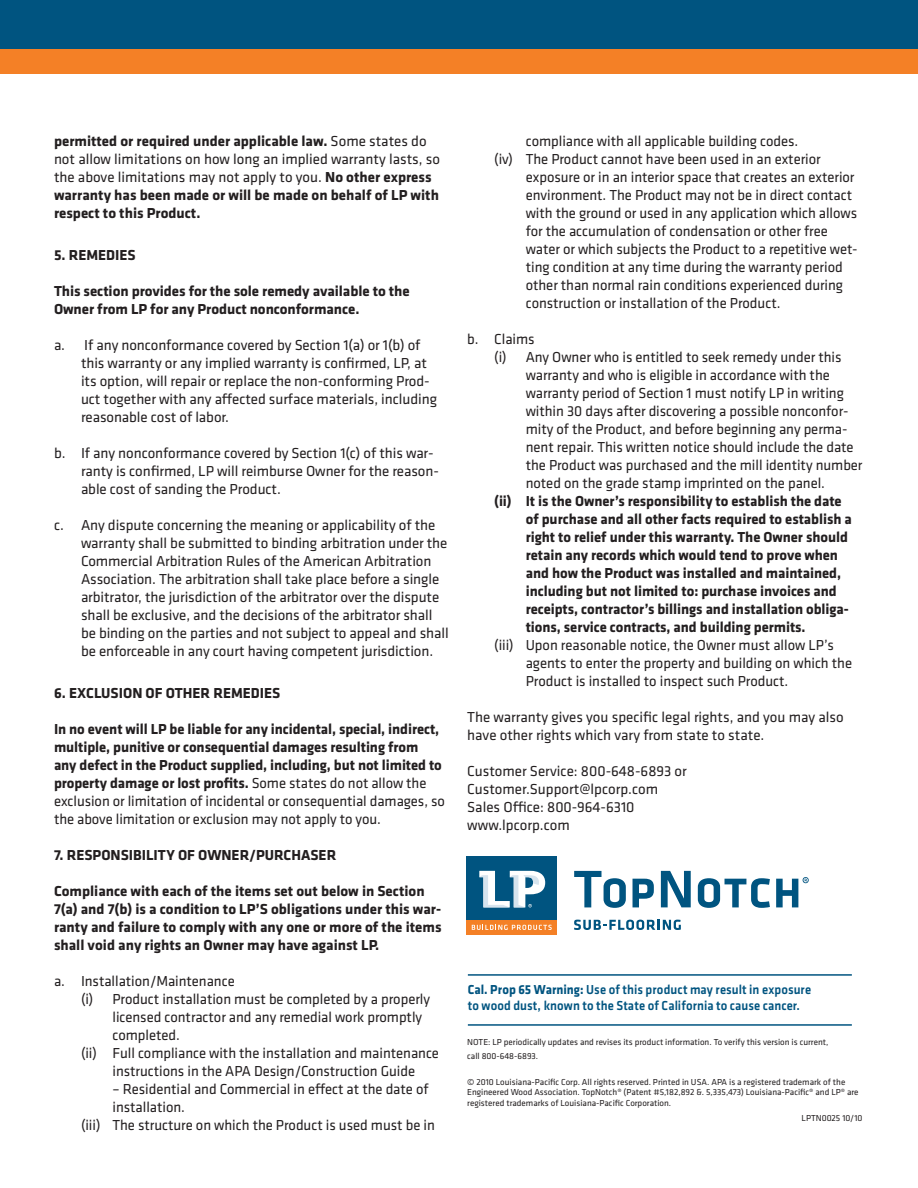
<style>
.page{position:relative;width:918px;height:1188px;background:#fff}
.page>*{position:absolute;margin:0;border:0;box-sizing:border-box;transform-origin:0 0}
.t1{font:15px/18px "Klavika";letter-spacing:-.005em;color:#231f20}
.t2{font:700 15px/18px "Klavika";letter-spacing:-.005em;color:#231f20}
.new_disclaimers{font:500 13.5px/16.5px "Klavika";letter-spacing:.005em;color:#005480;scale:.94 1}
.t3{font:9px/10.8px "Klavika";color:#231f20}
.s1{font-weight:400}
.s2{font-weight:700}
</style>
<div class="page">
<div style="left:0;top:0;width:918px;height:49px;background:#005480"></div>
<div style="left:0;top:49px;width:918px;height:25px;background:#f48026"></div>
<div style="left:466px;top:920px;width:91px;height:15px;background:#f48026"></div>
<svg style="left:472px;top:925px;width:80px;height:5px"></svg>
<div style="left:466px;top:856px;width:91px;height:64px;background:#005480"></div>
<svg style="left:479px;top:871px;width:66px;height:36px"></svg>
<svg style="left:574px;top:871px;width:52px;height:37px"></svg>
<svg style="left:633px;top:879px;width:21px;height:28px"></svg>
<svg style="left:661px;top:871px;width:30px;height:36px"></svg>
<svg style="left:698px;top:878px;width:72px;height:30px"></svg>
<svg style="left:776px;top:877px;width:33px;height:30px"></svg>
<svg style="left:574px;top:920px;width:107px;height:10px"></svg>
<hr style="left:468px;top:974px;width:384px;height:2px;background:#005480">
<hr style="left:468px;top:1024px;width:384px;height:2px;background:#005480">
<p class="t2" style="left:54px;top:132px;width:388px">permitted or required under applicable law. <span class="s1">Some states do not allow limitations on how long an implied warranty lasts, so the above limitations may not apply to you.</span> No other express warranty has been made or will be made on behalf of LP with respect to this Product.</p>
<p class="t2" style="left:54px;top:246px;width:82px">5. Remedies</p>
<p class="t2" style="left:54px;top:282px;width:357px">This section provides for the sole remedy available to the<br>Owner from LP for any Product nonconformance.</p>
<p class="t1" style="left:81px;top:336px;width:358px;text-indent:-27px">a. If any nonconformance covered by Section 1(a) or 1(b) of this warranty or any implied warranty is confirmed, LP, at its option, will repair or replace the non-conforming Prod&shy;uct together with any affected surface materials, including reasonable cost of labor.</p>
<p class="t1" style="left:81px;top:444px;width:359px;text-indent:-27px">b. If any nonconformance covered by Section 1(c) of this war&shy;ranty is confirmed, LP will reimburse Owner for the reason&shy;able cost of sanding the Product.</p>
<p class="t1" style="left:81px;top:516px;width:369px;text-indent:-27px">c. Any dispute concerning the meaning or applicability of the warranty shall be submitted to binding arbitration under the Commercial Arbitration Rules of the American Arbitration Association. The arbitration shall take place before a single arbitrator, the jurisdiction of the arbitrator over the dispute shall be exclusive, and the decisions of the arbitrator shall be binding on the parties and not subject to appeal and shall be enforceable in any court having competent jurisdiction.</p>
<p class="t2" style="left:54px;top:684px;width:226px">6. Exclusion of Other Remedies</p>
<p class="t2" style="left:54px;top:720px;width:392px">In no event will LP be liable for any incidental, special, indirect, multiple, punitive or consequential damages resulting from<br>any defect in the Product supplied, including, but not limited to property damage or lost profits. <span class="s1">Some states do not allow the exclusion or limitation of incidental or consequential damages, so the above limitation or exclusion may not apply to you.</span></p>
<p class="t2" style="left:54px;top:846px;width:284px">7. Responsi bility of Owner/Purchaser</p>
<p class="t2" style="left:54px;top:882px;width:389px">Compliance with each of the items set out below in Section 7(a) and 7(b) is a condition to LP’S obligations under this war&shy;ranty and failure to comply with any one or more of the items shall void any rights an Owner may have against LP.</p>
<p class="t1" style="left:54px;top:972px;width:182px">a. Installation/Maintenance</p>
<p class="t1" style="left:112px;top:990px;width:319px;text-indent:-31px">(i) Product installation must be completed by a properly licensed contractor and any remedial work promptly completed.</p>
<p class="t1" style="left:81px;top:1044px;width:360px;text-align:center">(ii) Full compliance with the installation and maintenance instructions in the APA Design/Construction Guide</p>
<p class="t1" style="left:112px;top:1080px;width:318px">– Residential and Commercial in effect at the date of installation.</p>
<p class="t1" style="left:81px;top:1116px;width:355px">(iii) The structure on which the Product is used must be in</p>
<p class="t1" style="left:526px;top:132px;width:274px">compliance with all applicable building codes.</p>
<p class="t1" style="left:526px;top:150px;width:333px;text-indent:-31px">(iv) The Product cannot have been used in an exterior exposure or in an interior space that creates an exterior environment. The Product may not be in direct contact with the ground or used in any application which allows for the accumulation of condensation or other free water or which subjects the Product to a repetitive wet&shy;ting condition at any time during the warranty period other than normal rain conditions experienced during construction or installation of the Product.</p>
<p class="t1" style="left:467px;top:330px;width:69px">b. Claims</p>
<p class="t1" style="left:526px;top:348px;width:338px;text-indent:-31px">(i) Any Owner who is entitled to seek remedy under this warranty and who is eligible in accordance with the warranty period of Section 1 must notify LP in writing within 30 days after discovering a possible nonconfor&shy;mity of the Product, and before beginning any perma&shy;nent repair. This written notice should include the date the Product was purchased and the mill identity number noted on the grade stamp imprinted on the panel.</p>
<p class="t2" style="left:526px;top:492px;width:328px;text-indent:-31px">(ii) It is the Owner’s responsibility to establish the date of purchase and all other facts required to establish a right to relief under this warranty. The Owner should retain any records which would tend to prove when and how the Product was installed and maintained, including but not limited to: purchase invoices and receipts, contractor’s billings and installation obliga&shy;tions, service contracts, and building permits.</p>
<p class="t1" style="left:526px;top:636px;width:328px;text-indent:-32px">(iii) Upon reasonable notice, the Owner must allow LP’s agents to enter the property and building on which the<br>Product is installed to inspect such Product.</p>
<p class="t1" style="left:467px;top:708px;width:378px">The warranty gives you specific legal rights, and you may also have other rights which vary from state to state.</p>
<p class="t1" style="left:467px;top:762px;width:221px">Customer Service: 800-648-6893 or</p>
<p class="t1" style="left:467px;top:780px;width:192px">Customer.Support@lpcorp.com</p>
<p class="t1" style="left:467px;top:798px;width:169px">Sales Office: 800-964-6310</p>
<p class="t1" style="left:467px;top:816px;width:104px">www.lpcorp.com</p>
<p class="new_disclaimers" style="left:468px;top:981px;width:367px"><span class="s2">Cal. Prop 65 Warning:</span> Use of this product may result in exposure to wood dust, known to the State of California to cause cancer.</p>
<p class="t3" style="left:467px;top:1035px;width:363px;line-height:14.4px">NOTE: LP periodically updates and revises its product information. To verify this version is current, call 800-648-6893.</p>
<p class="t3" style="left:467px;top:1076px;width:393px">© 2010 Louisiana-Pacific Corp. All rights reserved. Printed in USA. APA is a registered trademark of the<br>Engineered Wood Association. TopNotch® (Patent #5,182,892 &amp;. 5,335,473) Louisiana-Pacific® and LP® are registered trademarks of Louisiana-Pacific Corporation.</p>
<p class="t3" style="left:802px;top:1112px;width:62px">LPTN0025 10/10</p>
</div>
